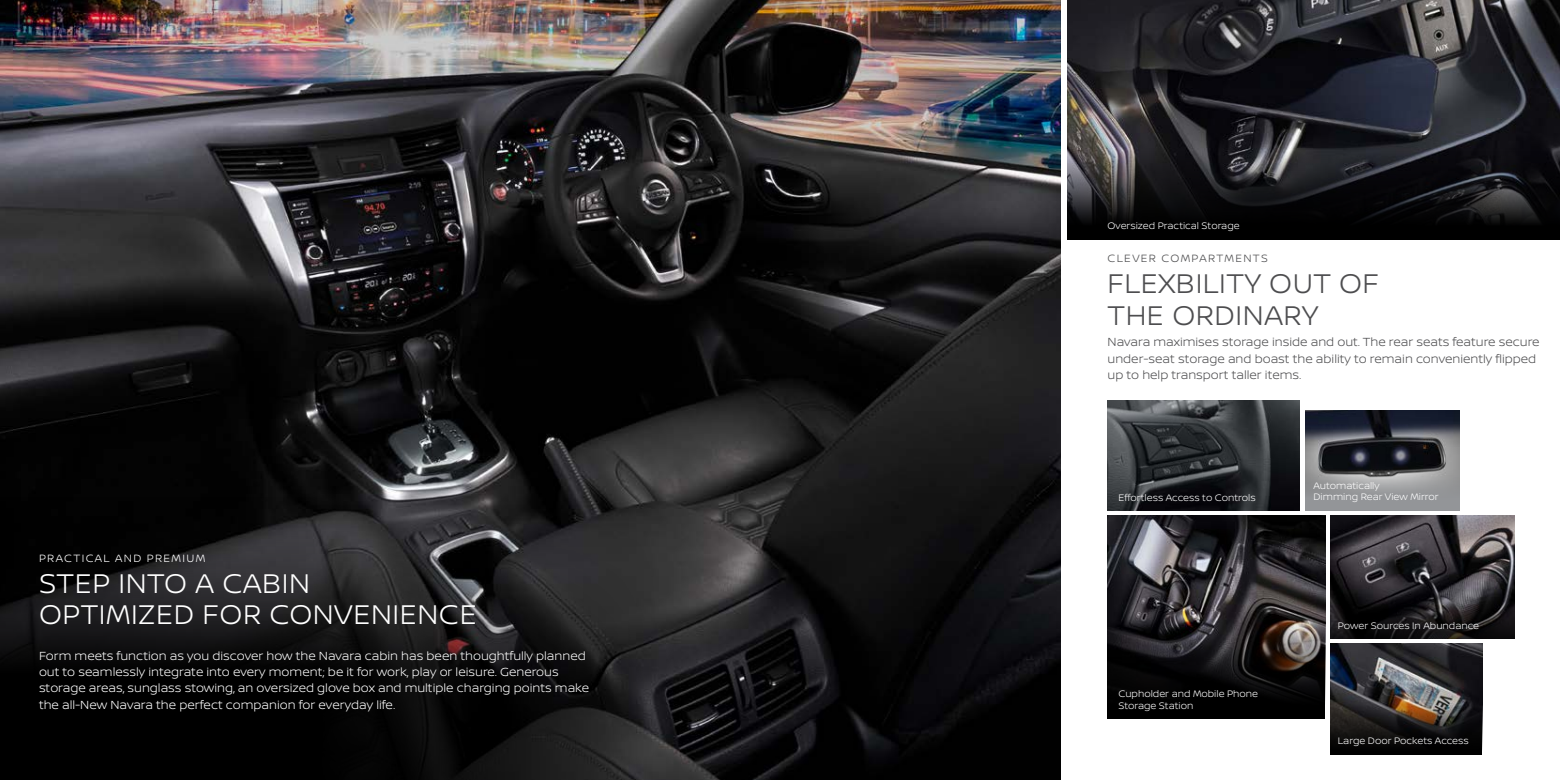
<style>
.page{position:relative;width:1560px;height:780px;background:#fff}
.page>*{position:absolute;margin:0;border:0;box-sizing:border-box;transform-origin:0 0}
.t1{font:300 28.75px/31.2px "Nissan Brand";letter-spacing:.02em;color:#fff}
.t2{font:300 28.75px/31.2px "Nissan Brand";letter-spacing:.02em;color:#4d4d4f}
.t3{font:300 12.5px/16.2px "Nissan Brand";color:#fff}
.t4{font:300 12.5px/16.2px "Nissan Brand";color:#4d4d4f}
.t5{font:300 11.25px "Nissan Brand";letter-spacing:.12em;color:#fff}
.t6{font:300 11.25px "Nissan Brand";letter-spacing:.12em;color:#4d4d4f}
.t7{font:300 10px/11.2px "Nissan Brand";color:#fff}
</style>
<div class="page">
<img style="left:0;top:0;width:1059px;height:780px">
<svg style="left:0;top:497px;width:680px;height:283px;background:#161617"></svg>
<img style="left:1067px;top:0;width:492px;height:239px">
<img style="left:1107px;top:400px;width:192px;height:110px">
<div style="left:1107px;top:515px;width:217px;height:203px;background:#000"></div>
<img style="left:1107px;top:515px;width:217px;height:182px">
<img style="left:1330px;top:515px;width:184px;height:123px">
<img style="left:1330px;top:644px;width:151px;height:110px">
<div style="left:1304px;top:411px;width:155px;height:99px;background:#939598"></div>
<img style="left:1304px;top:411px;width:155px;height:86px">
<p class="t5" style="left:39px;top:550px;width:168px">PRACTICAL AND PREMIUM</p>
<h1 class="t1" style="left:39px;top:566px;width:439px">STEP INTO A CABIN<br>OPTIMIZED FOR CONVENIENCE</h1>
<p class="t3" style="left:39px;top:647px;width:551px">Form meets function as you discover how the Navara cabin has been thoughtfully planned out to seamlessly integrate into every moment; be it for work, play or leisure. Generous storage areas, sunglass stowing, an oversized glove box and multiple charging points make the all-New Navara the perfect companion for everyday life.</p>
<p class="t7" style="left:1107px;top:220px;width:134px">Oversized Practical Storage</p>
<p class="t6" style="left:1107px;top:250px;width:162px">CLEVER COMPARTMENTS</p>
<h1 class="t2" style="left:1107px;top:267px;width:273px">FLEXBILITY OUT OF<br>THE ORDINARY</h1>
<p class="t4" style="left:1107px;top:333px;width:433px">Navara maximises storage inside and out. The rear seats feature secure under-seat storage and boast the ability to remain conveniently flipped up to help transport taller items.</p>
<p class="t7" style="left:1118px;top:491px;width:139px">Effortless Access to Controls</p>
<p class="t7" style="left:1118px;top:688px;width:141px">Cupholder and Mobile Phone<br>Storage Station</p>
<p class="t7" style="left:1313px;top:479px;width:127px">Automatically<br>Dimming Rear View Mirror</p>
<p class="t7" style="left:1337px;top:619px;width:143px">Power Sources In Abundance</p>
<p class="t7" style="left:1337px;top:735px;width:132px">Large Door Pockets Access</p>
</div>
